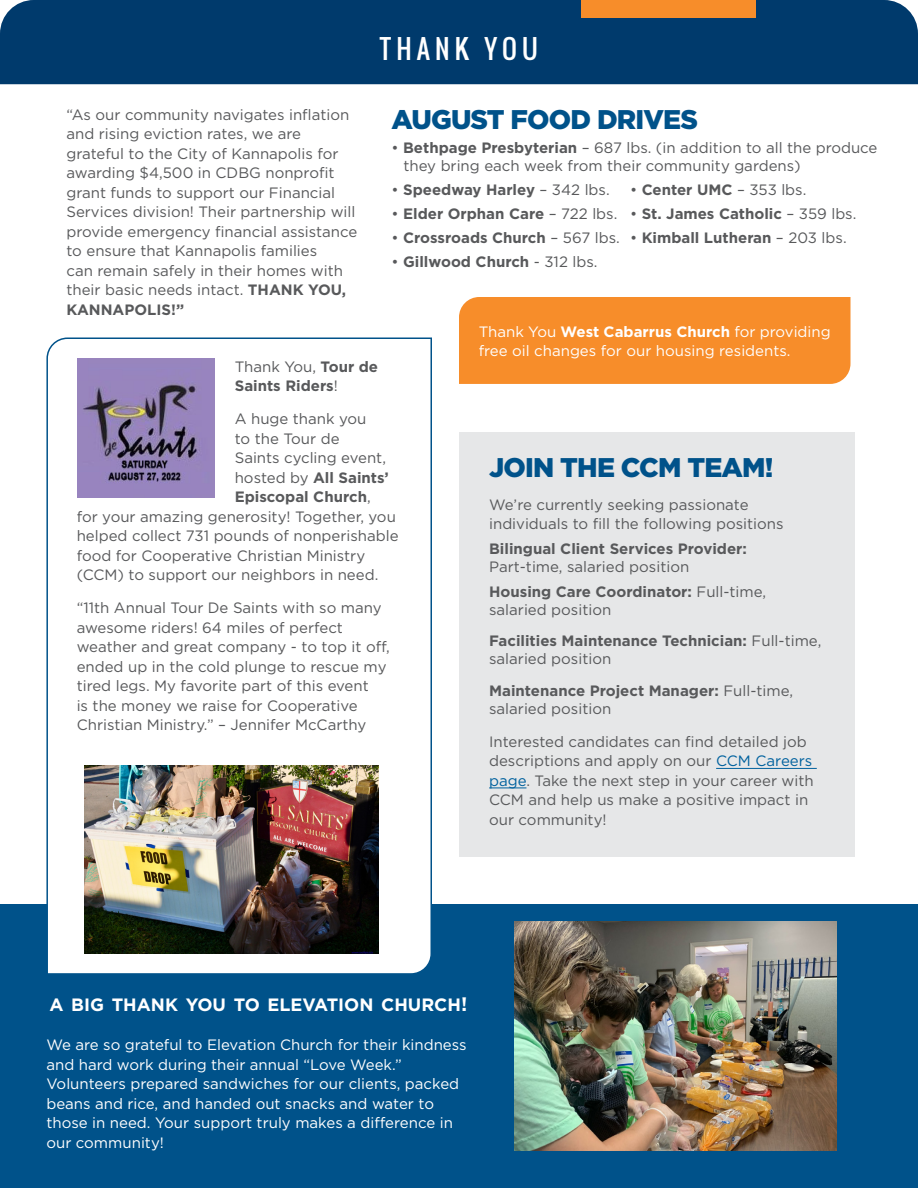
<style>
.page{position:relative;width:918px;height:1188px;background:#fff}
.page>*{position:absolute;margin:0;border:0;box-sizing:border-box;transform-origin:0 0}
.t1{font:900 27px "Gotham";letter-spacing:-.03em;color:#00528a}
.t2{font:25.8px "Oswald";letter-spacing:.2em;color:#fff}
.t3{font:700 17.85px "Gotham";color:#fff}
.t4{font:15px/19.5px "Gotham";color:#58595b}
.t5{font:15px/19.5px "Gotham";color:#fff}
.t6{font:700 15px/19.5px "Gotham";color:#58595b}
.s1{font-weight:700}
.s2{font-weight:400}
.s3{color:#00619e}
.s4{font-size:19.5px}
</style>
<div class="page">
<div style="left:0;top:904px;width:918px;height:284px;background:#00528a"></div>
<svg style="left:46px;top:337px;width:386px;height:637px"></svg>
<div style="left:0;top:0;width:918px;height:84px;background:#003a6c"></div>
<div style="left:582px;top:0;width:174px;height:17px;background:#f78d2a"></div>
<div style="left:459px;top:297px;width:391px;height:87px;background:#f78d2a"></div>
<div style="left:460px;top:432px;width:395px;height:424px;background:#e6e7e8"></div>
<hr style="left:716px;top:768px;width:101px;height:1px;background:#00619e">
<hr style="left:489px;top:788px;width:37px;height:1px;background:#00619e">
<img style="left:515px;top:921px;width:322px;height:229px">
<img style="left:85px;top:766px;width:293px;height:188px">
<img style="left:77px;top:359px;width:137px;height:139px">
<h2 class="t2" style="left:380px;top:30px;width:160px">THANK YOU</h2>
<p class="t4" style="left:66px;top:105px;width:292px">“As our community navigates inflation and rising eviction rates, we are grateful to the City of Kannapolis for awarding $4,500 in CDBG nonprofit grant funds to support our Financial Services division! Their partnership will provide emergency financial assistance to ensure that Kannapolis families<br>can remain safely in their homes with their basic needs intact. <span class="s1">THANK YOU, KANNAPOLIS!”</span></p>
<h1 class="t1" style="left:392px;top:101px;width:308px">AUGUST FOOD DRIVES</h1>
<p class="t4" style="left:404px;top:138px;width:476px;line-height:18px;text-indent:-12px">• <span class="s1">Bethpage Presbyterian</span> – 687 lbs. (in addition to all the produce they bring each week from their community gardens)</p>
<p class="t6" style="left:392px;top:180px;width:220px"><span class="s2">•</span> Speedway Harley <span class="s2">– 342 lbs.</span></p>
<p class="t6" style="left:392px;top:204px;width:227px"><span class="s2">•</span> Elder Orphan Care <span class="s2">– 722 lbs.</span></p>
<p class="t6" style="left:392px;top:228px;width:230px"><span class="s2">•</span> Crossroads Church <span class="s2">– 567 lbs.</span></p>
<p class="t6" style="left:392px;top:252px;width:208px"><span class="s2">•</span> Gillwood Church <span class="s2">- 312 lbs.</span></p>
<p class="t4" style="left:630px;top:179px;width:178px">• <span class="s1">Center UMC</span> – 353 lbs.</p>
<p class="t6" style="left:630px;top:204px;width:228px"><span class="s2">•</span> St. James Catholic <span class="s2">– 359 lbs.</span></p>
<p class="t6" style="left:630px;top:228px;width:218px"><span class="s2">•</span> Kimball Lutheran <span class="s2">– 203 lbs.</span></p>
<p class="t6" style="left:235px;top:357px;width:145px"><span class="s2">Thank You,</span> Tour de<br>Saints Riders<span class="s2">!</span></p>
<p class="t4" style="left:235px;top:409px;width:133px">A huge thank you</p>
<p class="t4" style="left:235px;top:428px;width:106px">to the Tour de</p>
<p class="t4" style="left:235px;top:448px;width:153px">Saints cycling event,</p>
<p class="t6" style="left:235px;top:468px;width:156px"><span class="s2">hosted by</span> All Saints’</p>
<p class="t6" style="left:235px;top:487px;width:137px">Episcopal Church<span class="s2">,</span></p>
<p class="t4" style="left:77px;top:506px;width:321px">for your amazing generosity! Together, you</p>
<p class="t4" style="left:77px;top:526px;width:323px">helped collect 731 pounds of nonperishable</p>
<p class="t4" style="left:77px;top:545px;width:290px">food for Cooperative Christian Ministry</p>
<p class="t4" style="left:77px;top:565px;width:303px">(CCM) to support our neighbors in need.</p>
<p class="t4" style="left:77px;top:598px;width:315px">“11th Annual Tour De Saints with so many awesome riders! 64 miles of perfect weather and great company - to top it off, ended up in the cold plunge to rescue my tired legs. My favorite part of this event<br>is the money we raise for Cooperative Christian Ministry.” – Jennifer McCarthy</p>
<p class="t5" style="left:479px;top:321px;width:354px">Thank You <span class="s1">West Cabarrus Church</span> for providing free oil changes for our housing residents.</p>
<h1 class="t1" style="left:489px;top:449px;width:286px">JOIN THE CCM TEAM!</h1>
<p class="t4" style="left:489px;top:495px;width:296px">We’re currently seeking passionate individuals to fill the following positions</p>
<p class="t6" style="left:489px;top:539px;width:259px">Bilingual Client Services Provider:</p>
<p class="t4" style="left:489px;top:554px;width:279px;line-height:24.8px">Part-time, salaried position<br><span class="s1">Housing Care Coordinator:</span> Full-time,</p>
<p class="t6" style="left:489px;top:594px;width:334px;line-height:31.5px"><span class="s2">salaried position<br></span>Facilities Maintenance Technician: <span class="s2">Full-time,</span></p>
<p class="t4" style="left:489px;top:643px;width:306px;line-height:31.5px">salaried position<br><span class="s1">Maintenance Project Manager:</span> Full-time,</p>
<p class="t4" style="left:489px;top:699px;width:124px">salaried position</p>
<p class="t4" style="left:489px;top:732px;width:326px">Interested candidates can find detailed job descriptions and apply on our <span class="s3">CCM Careers page</span>. Take the next step in your career with CCM and help us make a positive impact in our community!</p>
<p class="t3" style="left:49px;top:993px;width:419px">A BIG THANK YOU TO ELEVATION CHURCH<span class="s4">!</span></p>
<p class="t5" style="left:46px;top:1035px;width:422px">We are so grateful to Elevation Church for their kindness and hard work during their annual “Love Week.” Volunteers prepared sandwiches for our clients, packed beans and rice, and handed out snacks and water to those in need. Your support truly makes a difference in our community!</p>
</div>
